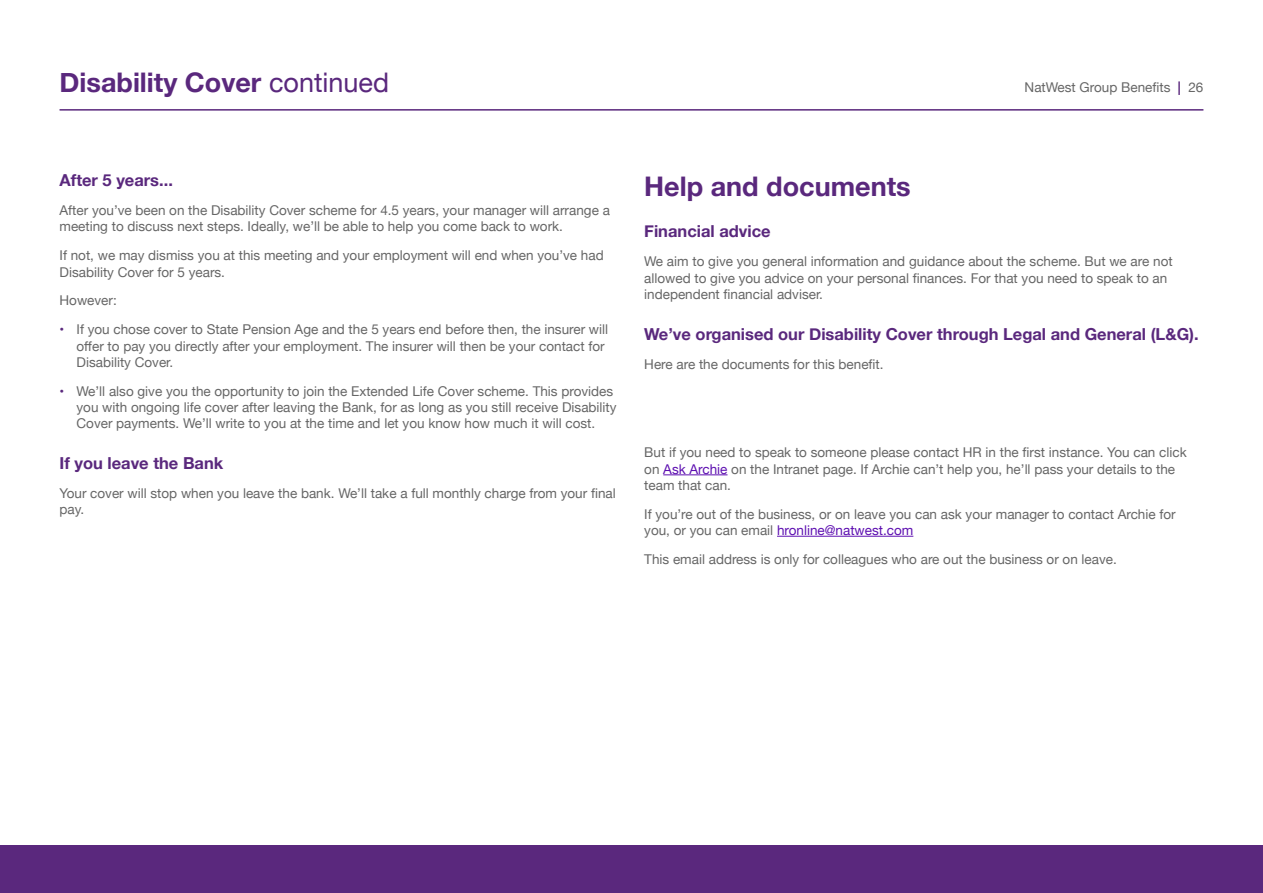
<style>
.page{position:relative;width:1263px;height:893px;background:#fff}
.page>*{position:absolute;margin:0;border:0;box-sizing:border-box;transform-origin:0 0}
.t1{font:700 27px "Helvetica Neue";color:#5a287d}
.t2{font:700 16.5px "Helvetica Neue";color:#5a287d}
.t3{font:13.5px/16.2px "Helvetica Neue";color:#666}
.s1{font-weight:400}
.s2{font-weight:700;color:#5a287d}
.s3{color:#5e10b1}
</style>
<div class="page">
<hr style="left:663px;top:474px;width:64px;height:1px;background:#5e10b1">
<hr style="left:777px;top:536px;width:136px;height:1px;background:#5e10b1">
<div style="left:0;top:845px;width:1263px;height:48px;background:#5a287d"></div>
<hr style="left:60px;top:109px;width:1143px;height:2px;background:#5a287d">
<h1 class="t1" style="left:60px;top:61px;width:331px">Disability Cover <span class="s1">continued</span></h1>
<p class="t3" style="left:1025px;top:80px;width:180px">NatWest Group Benefits <span class="s2">|</span> 26</p>
<p class="t2" style="left:60px;top:167px;width:115px">After 5 years...</p>
<p class="t3" style="left:60px;top:203px;width:552px">After you’ve been on the Disability Cover scheme for 4.5 years, your manager will arrange a meeting to discuss next steps. Ideally, we’ll be able to help you come back to work.</p>
<p class="t3" style="left:60px;top:248px;width:546px">If not, we may dismiss you at this meeting and your employment will end when you’ve had<br>Disability Cover for 5 years.</p>
<p class="t3" style="left:60px;top:293px;width:59px">However:</p>
<p class="t3" style="left:77px;top:322px;width:533px;text-indent:-17px"><span class="s2">•</span> If you chose cover to State Pension Age and the 5 years end before then, the insurer will offer to pay you directly after your employment. The insurer will then be your contact for<br>Disability Cover.</p>
<p class="t3" style="left:77px;top:384px;width:542px;text-indent:-17px"><span class="s2">•</span> We’ll also give you the opportunity to join the Extended Life Cover scheme. This provides you with ongoing life cover after leaving the Bank, for as long as you still receive Disability<br>Cover payments. We’ll write to you at the time and let you know how much it will cost.</p>
<p class="t2" style="left:60px;top:450px;width:165px">If you leave the Bank</p>
<p class="t3" style="left:60px;top:486px;width:558px">Your cover will stop when you leave the bank. We’ll take a full monthly charge from your final pay.</p>
<h1 class="t1" style="left:644px;top:166px;width:268px">Help and documents</h1>
<p class="t2" style="left:644px;top:219px;width:128px">Financial advice</p>
<p class="t3" style="left:644px;top:254px;width:530px">We aim to give you general information and guidance about the scheme. But we are not allowed to give you advice on your personal finances. For that you need to speak to an independent financial adviser.</p>
<p class="t2" style="left:644px;top:321px;width:556px">We’ve organised our Disability Cover through Legal and General (L&amp;G).</p>
<p class="t3" style="left:644px;top:357px;width:241px">Here are the documents for this benefit.</p>
<p class="t3" style="left:644px;top:445px;width:544px">But if you need to speak to someone please contact HR in the first instance. You can click on <span class="s3">Ask Archie</span> on the Intranet page. If Archie can’t help you, he’ll pass your details to the team that can.</p>
<p class="t3" style="left:644px;top:506px;width:533px">If you’re out of the business, or on leave you can ask your manager to contact Archie for you, or you can email <span class="s3">hronline@natwest.com</span></p>
<p class="t3" style="left:644px;top:552px;width:474px">This email address is only for colleagues who are out the business or on leave.</p>
</div>
